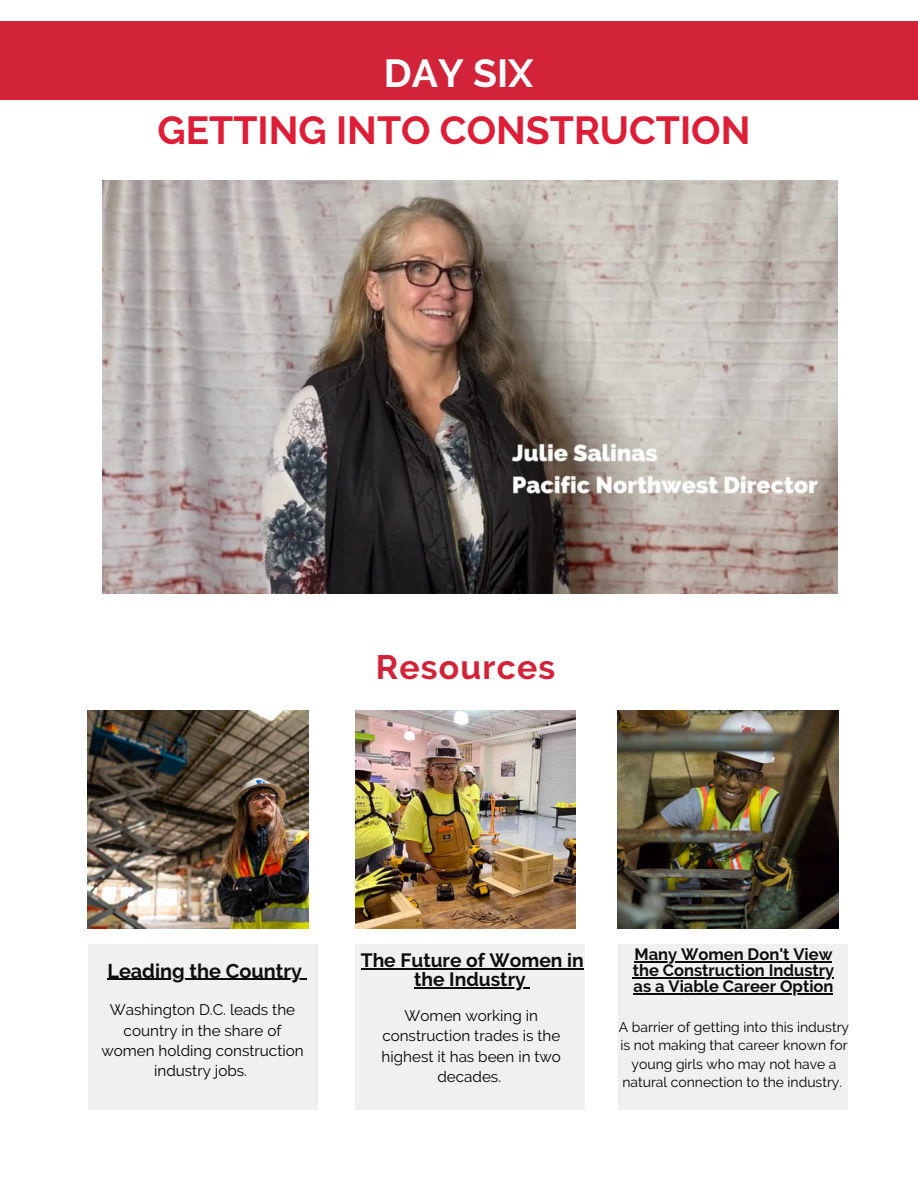
<style>
.page{position:relative;width:918px;height:1188px;background:#fff}
.page>*{position:absolute;margin:0;border:0;box-sizing:border-box;transform-origin:0 0}
.t1{font:700 39px "Raleway";color:#dd1e36}
.t2{font:700 39px "Raleway";color:#fefdfe}
.t3{font:700 33.75px "Raleway";letter-spacing:.035em;color:#d32339}
.t4{font:700 19.8px "Raleway";color:#0c0e0c}
.t5{font:700 19.2px/19.2px "Raleway";color:#0c0e0c;text-align:center}
.t6{font:700 16.5px/15.8px "Raleway";color:#0c0e0c;text-align:justify}
.t7{font:15.3px/20.2px "Raleway";color:#000;text-align:center}
.t8{font:13.95px/18.6px "Raleway";color:#000;text-align:center}
</style>
<div class="page">
<img style="left:355px;top:711px;width:221px;height:218px">
<div style="left:88px;top:944px;width:230px;height:166px;background:#f0f0f0"></div>
<img style="left:618px;top:711px;width:220px;height:218px">
<img style="left:88px;top:711px;width:220px;height:218px">
<div style="left:355px;top:944px;width:230px;height:166px;background:#f0f0f0"></div>
<div style="left:618px;top:944px;width:229px;height:166px;background:#f0f0f0"></div>
<div style="left:0;top:21px;width:918px;height:79px;background:#d32339"></div>
<img style="left:103px;top:181px;width:734px;height:413px">
<hr style="left:107px;top:979px;width:195px;height:1px;background:#0c0e0c">
<hr style="left:361px;top:968px;width:223px;height:1px;background:#0c0e0c">
<hr style="left:414px;top:987px;width:112px;height:1px;background:#0c0e0c">
<hr style="left:634px;top:961px;width:198px;height:2px;background:#0c0e0c">
<hr style="left:633px;top:977px;width:201px;height:1px;background:#0c0e0c">
<hr style="left:634px;top:993px;width:199px;height:1px;background:#0c0e0c">
<h1 class="t2" style="left:384px;top:50px;width:151px">DAY SIX</h1>
<h1 class="t1" style="left:158px;top:108px;width:594px">GETTING INTO CONSTRUCTION</h1>
<h2 class="t3" style="left:376px;top:647px;width:181px">Resources</h2>
<p class="t4" style="left:107px;top:959px;width:196px">Leading the Country</p>
<p class="t5" style="left:361px;top:951px;width:224px">The Future of Women in the Industry</p>
<p class="t6" style="left:633px;top:947px;width:203px">Many Women Don't View the Construction Industry as a Viable Career Option</p>
<p class="t7" style="left:101px;top:1000px;width:204px">Washington D.C. leads the country in the share of women holding construction industry jobs.</p>
<p class="t7" style="left:382px;top:1006px;width:181px">Women working in construction trades is the highest it has been in two decades.</p>
<p class="t8" style="left:619px;top:1018px;width:232px">A barrier of getting into this industry is not making that career known for young girls who may not have a natural connection to the industry.</p>
</div>
